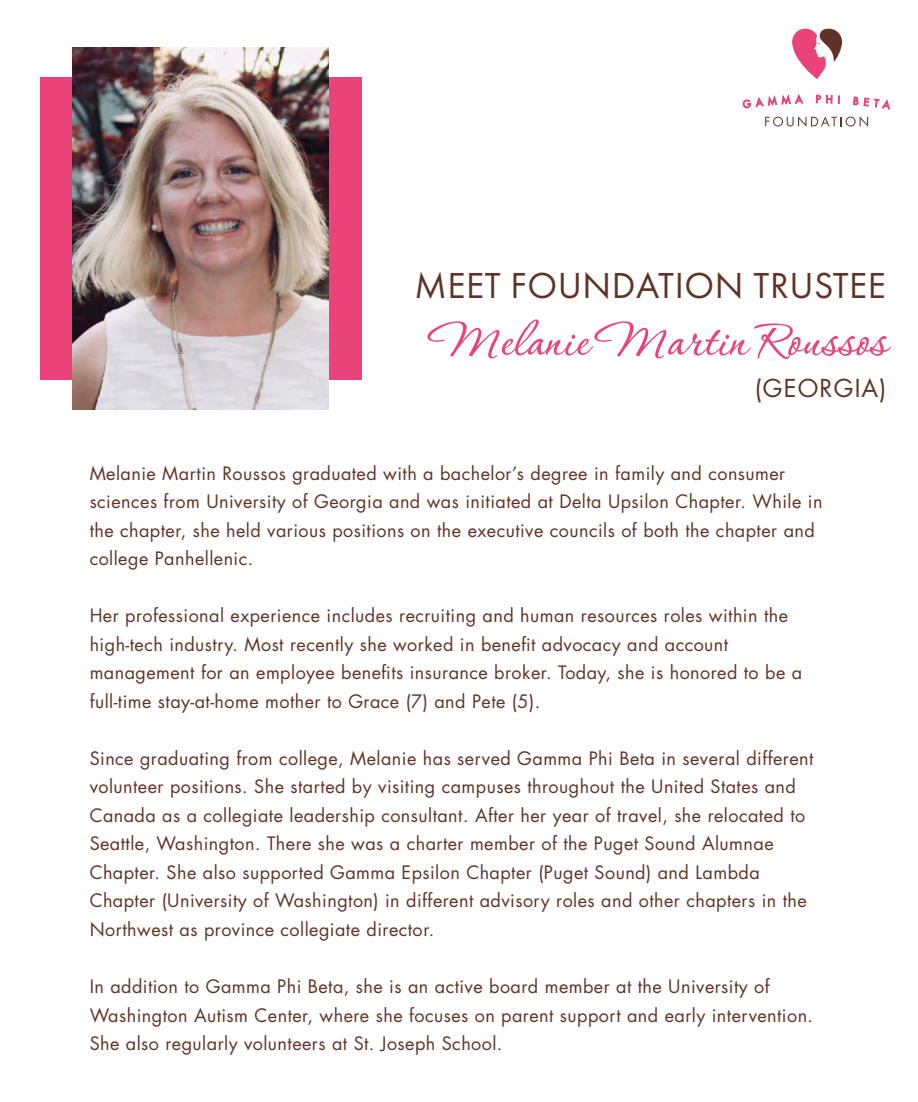
<style>
.page{position:relative;width:918px;height:1102px;background:#fff}
.page>*{position:absolute;margin:0;border:0;box-sizing:border-box;transform-origin:0 0}
.t1{font:500 58.5px "Corinthia Professional";color:#ea4379;scale:.95 1}
.t2{font:37.5px "Futura PT";letter-spacing:.015em;color:#5f3327}
.t3{font:24px "Futura Std";letter-spacing:.05em;color:#5f3327}
.t4{font:18px/28.5px "Futura Std";letter-spacing:.025em;color:#5f3327}
</style>
<div class="page">
<div style="left:40px;top:77px;width:321px;height:302px;background:#ea4379"></div>
<svg style="left:743px;top:94px;width:147px;height:33px"></svg>
<svg style="left:792px;top:28px;width:50px;height:51px"></svg>
<img style="left:73px;top:47px;width:256px;height:362px">
<h2 class="t2" style="left:415px;top:263px;width:473px">MEET FOUNDATION TRUSTEE</h2>
<h1 class="t1" style="left:430px;top:310px;width:482px">Melanie Martin Roussos</h1>
<h3 class="t3" style="left:755px;top:372px;width:133px">(GEORGIA)</h3>
<p class="t4" style="left:90px;top:459px;width:734px">Melanie Martin Roussos graduated with a bachelor’s degree in family and consumer sciences from University of Georgia and was initiated at Delta Upsilon Chapter. While in the chapter, she held various positions on the executive councils of both the chapter and college Panhellenic.</p>
<p class="t4" style="left:90px;top:601px;width:714px">Her professional experience includes recruiting and human resources roles within the high-tech industry. Most recently she worked in benefit advocacy and account management for an employee benefits insurance broker. Today, she is honored to be a full-time stay-at-home mother to Grace (7) and Pete (5).</p>
<p class="t4" style="left:90px;top:744px;width:725px">Since graduating from college, Melanie has served Gamma Phi Beta in several different volunteer positions. She started by visiting campuses throughout the United States and Canada as a collegiate leadership consultant. After her year of travel, she relocated to Seattle, Washington. There she was a charter member of the Puget Sound Alumnae Chapter. She also supported Gamma Epsilon Chapter (Puget Sound) and Lambda Chapter (University of Washington) in different advisory roles and other chapters in the Northwest as province collegiate director.</p>
<p class="t4" style="left:90px;top:972px;width:725px">In addition to Gamma Phi Beta, she is an active board member at the University of<br>Washington Autism Center, where she focuses on parent support and early intervention.<br>She also regularly volunteers at St. Joseph School.</p>
</div>
